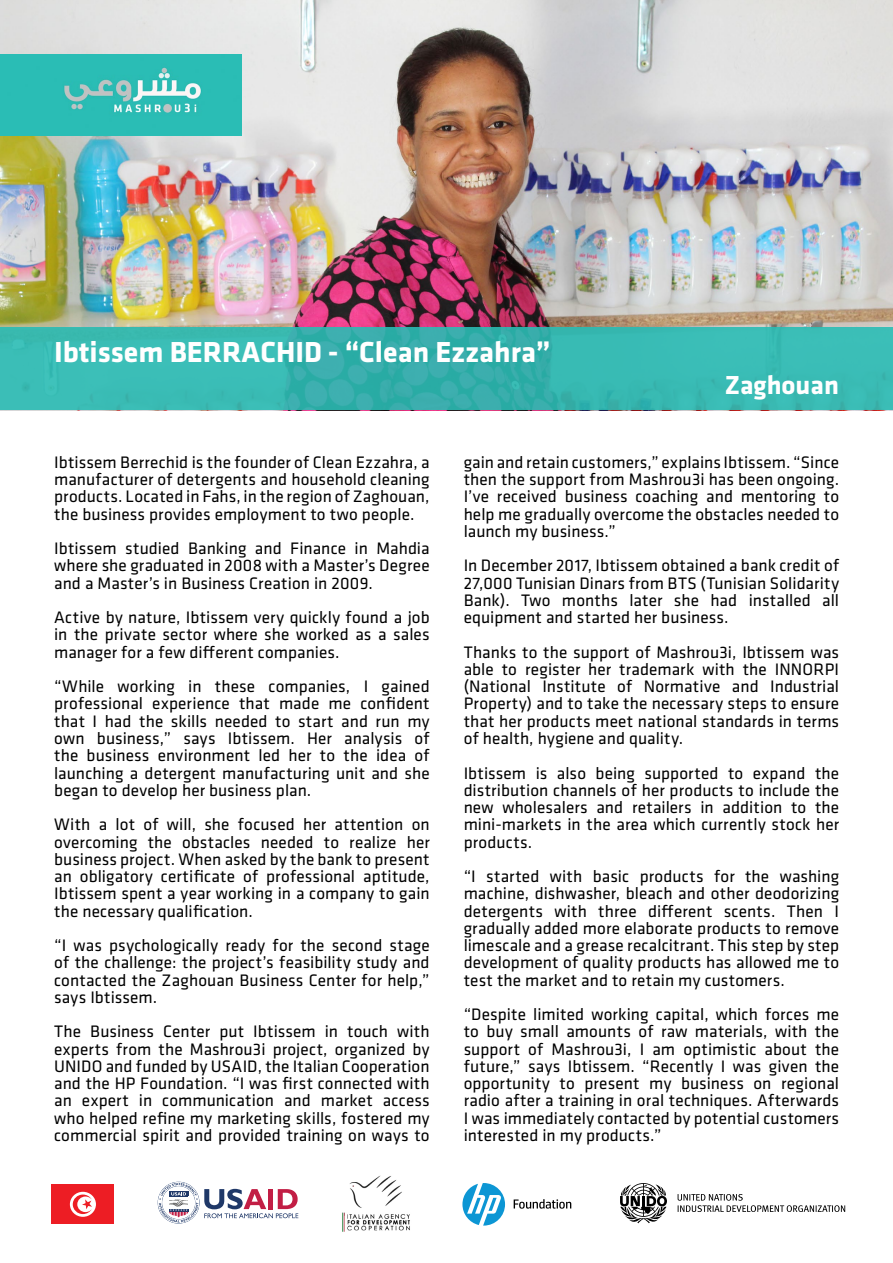
<style>
.page{position:relative;width:893px;height:1263px;background:#fff}
.page>*{position:absolute;margin:0;border:0;box-sizing:border-box;transform-origin:0 0}
.t1{font:700 30px "Klavika";color:#fff}
.t2{font:700 27px "Klavika";color:#fff}
.t3{font:17.25px/17.2px "Klavika";letter-spacing:.005em;color:#000;text-align:justify}
</style>
<div class="page">
<img style="left:0;top:0;width:893px;height:328px">
<svg style="left:0;top:328px;width:893px;height:82px;background:#38b7b1"></svg>
<img style="left:0;top:54px;width:242px;height:82px">
<svg style="left:462px;top:1183px;width:43px;height:42px"></svg>
<svg style="left:514px;top:1199px;width:57px;height:10px"></svg>
<svg style="left:678px;top:1194px;width:167px;height:18px"></svg>
<svg style="left:620px;top:1183px;width:47px;height:40px"></svg>
<div style="left:52px;top:1184px;width:62px;height:40px;background:#ed1d24"></div>
<svg style="left:70px;top:1192px;width:26px;height:25px"></svg>
<svg style="left:73px;top:1194px;width:19px;height:20px"></svg>
<img style="left:342px;top:1175px;width:68px;height:57px">
<svg style="left:158px;top:1182px;width:140px;height:41px"></svg>
<hr style="left:188px;top:1196px;width:4px;height:13px;background:#fff">
<h1 class="t1" style="left:54px;top:335px;width:498px">Ibtissem BERRACHID - “Clean Ezzahra”</h1>
<h2 class="t2" style="left:725px;top:370px;width:116px">Zaghouan</h2>
<p class="t3" style="left:54px;top:454px;width:377px">Ibtissem Berrechid is the founder of Clean Ezzahra, a manufacturer of detergents and household cleaning products. Located in Fahs, in the region of Zaghouan, the business provides employment to two people.</p>
<p class="t3" style="left:54px;top:540px;width:377px">Ibtissem studied Banking and Finance in Mahdia where she graduated in 2008 with a Master’s Degree and a Master’s in Business Creation in 2009.</p>
<p class="t3" style="left:54px;top:609px;width:377px">Active by nature, Ibtissem very quickly found a job in the private sector where she worked as a sales manager for a few different companies.</p>
<p class="t3" style="left:54px;top:678px;width:377px">“While working in these companies, I gained professional experience that made me confident that I had the skills needed to start and run my own business,” says Ibtissem. Her analysis of the business environment led her to the idea of launching a detergent manufacturing unit and she began to develop her business plan.</p>
<p class="t3" style="left:54px;top:816px;width:377px">With a lot of will, she focused her attention on overcoming the obstacles needed to realize her business project. When asked by the bank to present an obligatory certificate of professional aptitude, Ibtissem spent a year working in a company to gain the necessary qualification.</p>
<p class="t3" style="left:54px;top:937px;width:377px">“I was psychologically ready for the second stage of the challenge: the project’s feasibility study and contacted the Zaghouan Business Center for help,” says Ibtissem.</p>
<p class="t3" style="left:54px;top:1023px;width:377px">The Business Center put Ibtissem in touch with experts from the Mashrou3i project, organized by UNIDO and funded by USAID, the Italian Cooperation and the HP Foundation. “I was first connected with an expert in communication and market access who helped refine my marketing skills, fostered my commercial spirit and provided training on ways to</p>
<p class="t3" style="left:464px;top:454px;width:377px">gain and retain customers,” explains Ibtissem. “Since then the support from Mashrou3i has been ongoing.<br>I’ve received business coaching and mentoring to help me gradually overcome the obstacles needed to launch my business.”</p>
<p class="t3" style="left:464px;top:557px;width:377px">In December 2017, Ibtissem obtained a bank credit of 27,000 Tunisian Dinars from BTS (Tunisian Solidarity Bank). Two months later she had installed all equipment and started her business.</p>
<p class="t3" style="left:464px;top:644px;width:377px">Thanks to the support of Mashrou3i, Ibtissem was able to register her trademark with the INNORPI (National Institute of Normative and Industrial Property) and to take the necessary steps to ensure that her products meet national standards in terms of health, hygiene and quality.</p>
<p class="t3" style="left:464px;top:764px;width:377px">Ibtissem is also being supported to expand the distribution channels of her products to include the new wholesalers and retailers in addition to the mini-markets in the area which currently stock her products.</p>
<p class="t3" style="left:464px;top:868px;width:377px">“I started with basic products for the washing machine, dishwasher, bleach and other deodorizing detergents with three different scents. Then I gradually added more elaborate products to remove limescale and a grease recalcitrant. This step by step development of quality products has allowed me to test the market and to retain my customers.</p>
<p class="t3" style="left:464px;top:1006px;width:377px">“Despite limited working capital, which forces me to buy small amounts of raw materials, with the support of Mashrou3i, I am optimistic about the future,” says Ibtissem. “Recently I was given the opportunity to present my business on regional radio after a training in oral techniques. Afterwards I was immediately contacted by potential customers interested in my products.”</p>
</div>
